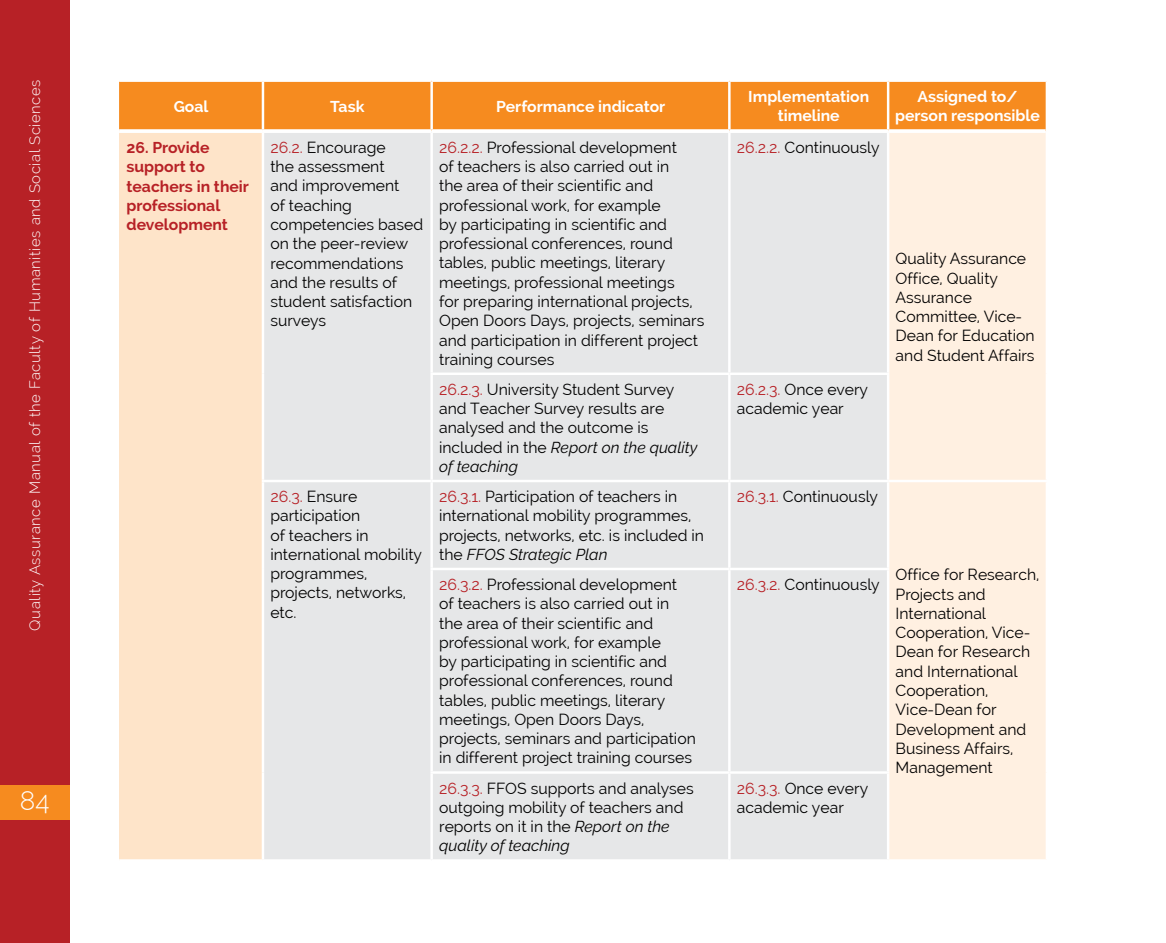
<style>
.page{position:relative;width:1166px;height:943px;background:#fff}
.page>*{position:absolute;margin:0;border:0;box-sizing:border-box;transform-origin:0 0}
.t1{font:300 26.25px "Raleway";color:#fff}
.t2{font:15.75px/19.2px "Raleway";color:#000}
.t3{font:700 15.75px/19.2px "Raleway";color:#fff;text-align:center}
.t4{font:700 15.75px/19.2px "Raleway";color:#b72126}
.t5{font:300 14.88px "Raleway";letter-spacing:.04em;color:#fff}
.s1{color:#b72126}
.s2{font-style:italic}
</style>
<div class="page">
<div style="left:0;top:0;width:69px;height:943px;background:#b72126"></div>
<div style="left:0;top:785px;width:69px;height:35px;background:#f68b1f"></div>
<div style="left:119px;top:82px;width:926px;height:47px;background:#f68b1f"></div>
<div style="left:119px;top:131px;width:144px;height:729px;background:#fee4c9"></div>
<div style="left:264px;top:133px;width:623px;height:726px;background:#e6e7e8"></div>
<div style="left:889px;top:133px;width:156px;height:726px;background:#fff0e1"></div>
<hr style="left:262px;top:82px;width:2px;height:47px;background:#fff">
<hr style="left:430px;top:82px;width:3px;height:47px;background:#fff">
<hr style="left:728px;top:82px;width:2px;height:47px;background:#fff">
<hr style="left:887px;top:82px;width:2px;height:47px;background:#fff">
<hr style="left:262px;top:133px;width:2px;height:241px;background:#fff">
<hr style="left:430px;top:133px;width:3px;height:239px;background:#fff">
<hr style="left:728px;top:133px;width:2px;height:239px;background:#fff">
<hr style="left:262px;top:374px;width:2px;height:106px;background:#fff">
<hr style="left:430px;top:372px;width:299px;height:3px;background:#fff">
<hr style="left:430px;top:375px;width:3px;height:105px;background:#fff">
<hr style="left:729px;top:372px;width:160px;height:3px;background:#fff">
<hr style="left:728px;top:375px;width:2px;height:105px;background:#fff">
<hr style="left:262px;top:480px;width:170px;height:2px;background:#fff">
<hr style="left:262px;top:482px;width:2px;height:87px;background:#fff">
<hr style="left:432px;top:480px;width:297px;height:2px;background:#fff">
<hr style="left:430px;top:482px;width:3px;height:85px;background:#fff">
<hr style="left:729px;top:480px;width:159px;height:2px;background:#fff">
<hr style="left:728px;top:482px;width:2px;height:85px;background:#fff">
<hr style="left:888px;top:480px;width:160px;height:2px;background:#fff">
<hr style="left:262px;top:569px;width:2px;height:203px;background:#fff">
<hr style="left:430px;top:567px;width:299px;height:3px;background:#fff">
<hr style="left:430px;top:570px;width:3px;height:201px;background:#fff">
<hr style="left:729px;top:567px;width:160px;height:3px;background:#fff">
<hr style="left:728px;top:570px;width:2px;height:201px;background:#fff">
<hr style="left:262px;top:772px;width:2px;height:87px;background:#fff">
<hr style="left:430px;top:771px;width:299px;height:2px;background:#fff">
<hr style="left:430px;top:773px;width:3px;height:86px;background:#fff">
<hr style="left:729px;top:771px;width:160px;height:2px;background:#fff">
<hr style="left:728px;top:773px;width:2px;height:86px;background:#fff">
<hr style="left:119px;top:859px;width:144px;height:2px;background:#fff">
<svg style="left:119px;top:129px;width:144px;height:4px"></svg>
<svg style="left:263px;top:129px;width:169px;height:2px"></svg>
<svg style="left:432px;top:129px;width:297px;height:1px"></svg>
<svg style="left:729px;top:129px;width:159px;height:2px"></svg>
<svg style="left:888px;top:129px;width:157px;height:2px"></svg>
<p class="t5" style="left:26px;top:630px;width:552px;rotate:-90deg">Quality Assurance Manual of the Faculty of Humanities and Social Sciences</p>
<h1 class="t1" style="left:20px;top:785px;width:31px">84</h1>
<p class="t3" style="left:174px;top:96px;width:36px">Goal</p>
<p class="t3" style="left:330px;top:96px;width:36px">Task</p>
<p class="t3" style="left:496px;top:96px;width:171px">Performance indicator</p>
<p class="t3" style="left:748px;top:87px;width:123px">Implementation timeline</p>
<p class="t3" style="left:895px;top:87px;width:146px">Assigned to/ person responsible</p>
<p class="t4" style="left:126px;top:138px;width:124px">26. Provide support to teachers in their professional development</p>
<p class="t2" style="left:270px;top:138px;width:154px"><span class="s1">26.2.</span> Encourage<br>the assessment<br>and improvement<br>of teaching competencies based on the peer-review recommendations and the results of student satisfaction surveys</p>
<p class="t2" style="left:439px;top:138px;width:267px"><span class="s1">26.2.2.</span> Professional development<br>of teachers is also carried out in<br>the area of their scientific and professional work, for example<br>by participating in scientific and professional conferences, round tables, public meetings, literary meetings, professional meetings<br>for preparing international projects, Open Doors Days, projects, seminars and participation in different project training courses</p>
<p class="t2" style="left:737px;top:138px;width:144px"><span class="s1">26.2.2.</span> Continuously</p>
<p class="t2" style="left:895px;top:249px;width:141px">Quality Assurance<br>Office, Quality<br>Assurance<br>Committee, Vice-<br>Dean for Education and Student Affairs</p>
<p class="t2" style="left:439px;top:380px;width:260px"><span class="s1">26.2.3.</span> University Student Survey and Teacher Survey results are analysed and the outcome is included in the <span class="s2">Report on the quality of teaching</span></p>
<p class="t2" style="left:737px;top:380px;width:133px"><span class="s1">26.2.3.</span> Once every academic year</p>
<p class="t2" style="left:270px;top:487px;width:153px"><span class="s1">26.3.</span> Ensure participation<br>of teachers in international mobility programmes, projects, networks, etc.</p>
<p class="t2" style="left:439px;top:487px;width:266px"><span class="s1">26.3.1.</span> Participation of teachers in international mobility programmes, projects, networks, etc. is included in the <span class="s2">FFOS Strategic Plan</span></p>
<p class="t2" style="left:737px;top:487px;width:143px"><span class="s1">26.3.1.</span> Continuously</p>
<p class="t2" style="left:439px;top:575px;width:258px"><span class="s1">26.3.2.</span> Professional development<br>of teachers is also carried out in the area of their scientific and professional work, for example<br>by participating in scientific and professional conferences, round tables, public meetings, literary meetings, Open Doors Days, projects, seminars and participation in different project training courses</p>
<p class="t2" style="left:737px;top:575px;width:144px"><span class="s1">26.3.2.</span> Continuously</p>
<p class="t2" style="left:439px;top:778px;width:256px"><span class="s1">26.3.3.</span> FFOS supports and analyses outgoing mobility of teachers and reports on it in the <span class="s2">Report on the quality of teaching</span></p>
<p class="t2" style="left:737px;top:778px;width:133px"><span class="s1">26.3.3.</span> Once every academic year</p>
<p class="t2" style="left:895px;top:565px;width:145px">Office for Research,<br>Projects and<br>International<br>Cooperation, Vice-<br>Dean for Research and International<br>Cooperation,<br>Vice-Dean for<br>Development and<br>Business Affairs,<br>Management</p>
</div>
